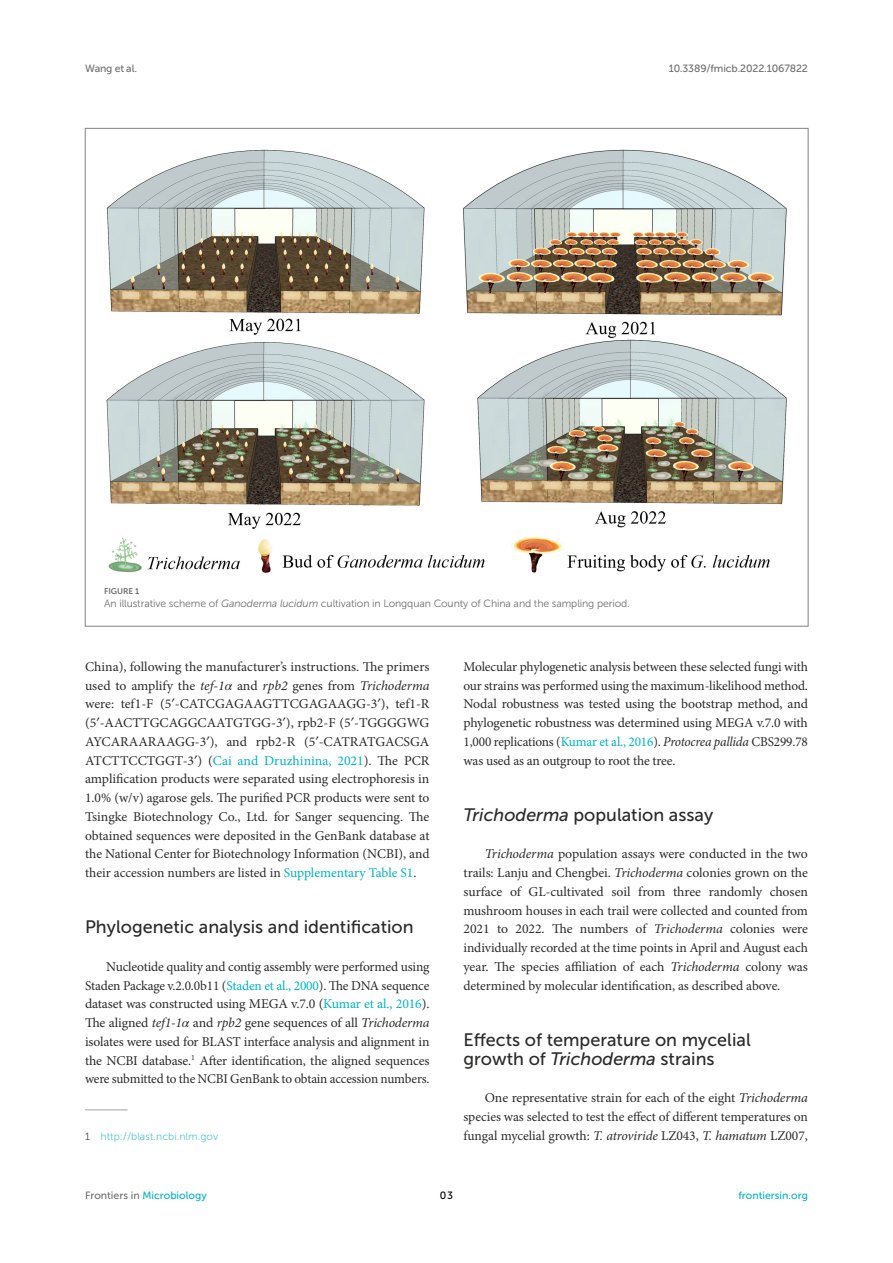
<style>
.page{position:relative;width:893px;height:1263px;background:#fff}
.page>*{position:absolute;margin:0;border:0;box-sizing:border-box;transform-origin:0 0}
.HEAD_2{font:18px/18.8px "Museo Sans 500";color:#2b2b2a}
.TEXT_FLUSH{font:13.5px/18.8px "Minion Pro";letter-spacing:-.01em;color:#2b2b2a;text-align:justify}
.FIG_LEG{font:10.5px "Museo Sans 300";letter-spacing:-.01em;color:#706f70}
.t1{font:10.5px "Museo Sans 500";color:#00b4c4}
.t2{font:10.5px "Museo Sans 500";letter-spacing:-.015em;color:#706f70}
.FOOTNOTE{font:10.5px "Museo Sans 300";color:#56c6d3}
.t3{font:10.5px "Museo Sans 500";color:#000}
.FIG_HD{font:8.25px "Museo Sans 700";letter-spacing:-.01em;color:#706f70}
.s1{font-style:italic}
.s2{font-family:"STIX General";font-style:italic}
.s3{font-family:"Gentium Plus"}
.s4{color:#00b4c4}
.s5{color:#4c4948}
.s6{color:#706f70}
</style>
<div class="page">
<hr style="left:85px;top:1109px;width:43px;height:1px;background:#a2a3a3">
<img style="left:106px;top:149px;width:681px;height:424px">
<p class="t2" style="left:85px;top:63px;width:53px">Wang et al.</p>
<p class="t2" style="left:669px;top:63px;width:141px">10.3389/fmicb.2022.1067822</p>
<p class="FIG_HD" style="left:104px;top:586px;width:37px">FIGURE 1</p>
<p class="FIG_LEG" style="left:104px;top:598px;width:527px">An illustrative scheme of <span class="s1">Ganoderma lucidum</span> cultivation in Longquan County of China and the sampling period.</p>
<p class="TEXT_FLUSH" style="left:85px;top:657px;width:346px">China), following the manufacturer’s instructions. The primers used to amplify the <span class="s1">tef-1</span><span class="s2">α</span> and <span class="s1">rpb2</span> genes from <span class="s1">Trichoderma </span>were: tef1-F (5<span class="s3">′</span>-CATCGAGAAGTTCGAGAAGG-3<span class="s3">′</span>), tef1-R (5<span class="s3">′</span>-AACTTGCAGGCAATGTGG-3<span class="s3">′</span>), rpb2-F (5<span class="s3">′</span>-TGGGGWG AYCARAARAAGG-3<span class="s3">′</span>), and rpb2-R (5<span class="s3">′</span>-CATRATGACSGA ATCTTCCTGGT-3<span class="s3">′</span>) (<span class="s4">Cai and Druzhinina, 2021</span>). The PCR amplification products were separated using electrophoresis in 1.0% (w/v) agarose gels. The purified PCR products were sent to Tsingke Biotechnology Co., Ltd. for Sanger sequencing. The obtained sequences were deposited in the GenBank database at the National Center for Biotechnology Information (NCBI), and their accession numbers are listed in <span class="s4">Supplementary Table S1</span>.</p>
<p class="HEAD_2" style="left:85px;top:918px;width:330px">Phylogenetic analysis and identification</p>
<p class="TEXT_FLUSH" style="left:85px;top:957px;width:346px;text-indent:21px">Nucleotide quality and contig assembly were performed using Staden Package v.2.0.0b11 (<span class="s4">Staden et al., 2000</span>). The DNA sequence dataset was constructed using MEGA v.7.0 (<span class="s4">Kumar et al., 2016</span>).<br>The aligned <span class="s1">tef1-1</span><span class="s2">α</span> and <span class="s1">rpb2</span> gene sequences of all <span class="s1">Trichoderma </span>isolates were used for BLAST interface analysis and alignment in the NCBI database.<sup>1</sup> After identification, the aligned sequences were submitted to the NCBI GenBank to obtain accession numbers.</p>
<p class="FOOTNOTE" style="left:85px;top:1130px;width:135px"><span class="s5">1</span> http://blast.ncbi.nlm.gov</p>
<p class="TEXT_FLUSH" style="left:463px;top:657px;width:346px">Molecular phylogenetic analysis between these selected fungi with our strains was performed using the maximum-likelihood method.<br>Nodal robustness was tested using the bootstrap method, and phylogenetic robustness was determined using MEGA v.7.0 with 1,000 replications (<span class="s4">Kumar et al., 2016</span>). <span class="s1">Protocrea pallida</span> CBS299.78 was used as an outgroup to root the tree.</p>
<p class="HEAD_2" style="left:463px;top:805px;width:251px"><span class="s1">Trichoderma</span> population assay</p>
<p class="TEXT_FLUSH" style="left:463px;top:845px;width:346px;text-indent:21px"><span class="s1">Trichoderma</span> population assays were conducted in the two trails: Lanju and Chengbei. <span class="s1">Trichoderma</span> colonies grown on the surface of GL-cultivated soil from three randomly chosen mushroom houses in each trail were collected and counted from 2021 to 2022. The numbers of <span class="s1">Trichoderma</span> colonies were individually recorded at the time points in April and August each year. The species affiliation of each <span class="s1">Trichoderma</span> colony was determined by molecular identification, as described above.</p>
<p class="HEAD_2" style="left:463px;top:1030px;width:289px">Effects of temperature on mycelial growth of <span class="s1">Trichoderma</span> strains</p>
<p class="TEXT_FLUSH" style="left:463px;top:1088px;width:346px;text-indent:21px">One representative strain for each of the eight <span class="s1">Trichoderma </span>species was selected to test the effect of different temperatures on fungal mycelial growth: <span class="s1">T. atroviride</span> LZ043, <span class="s1">T. hamatum</span> LZ007,</p>
<p class="t1" style="left:85px;top:1190px;width:123px"><span class="s6">Frontiers in</span> Microbiology</p>
<p class="t3" style="left:440px;top:1190px;width:15px">03</p>
<p class="t1" style="left:738px;top:1190px;width:71px">frontiersin.org</p>
</div>
